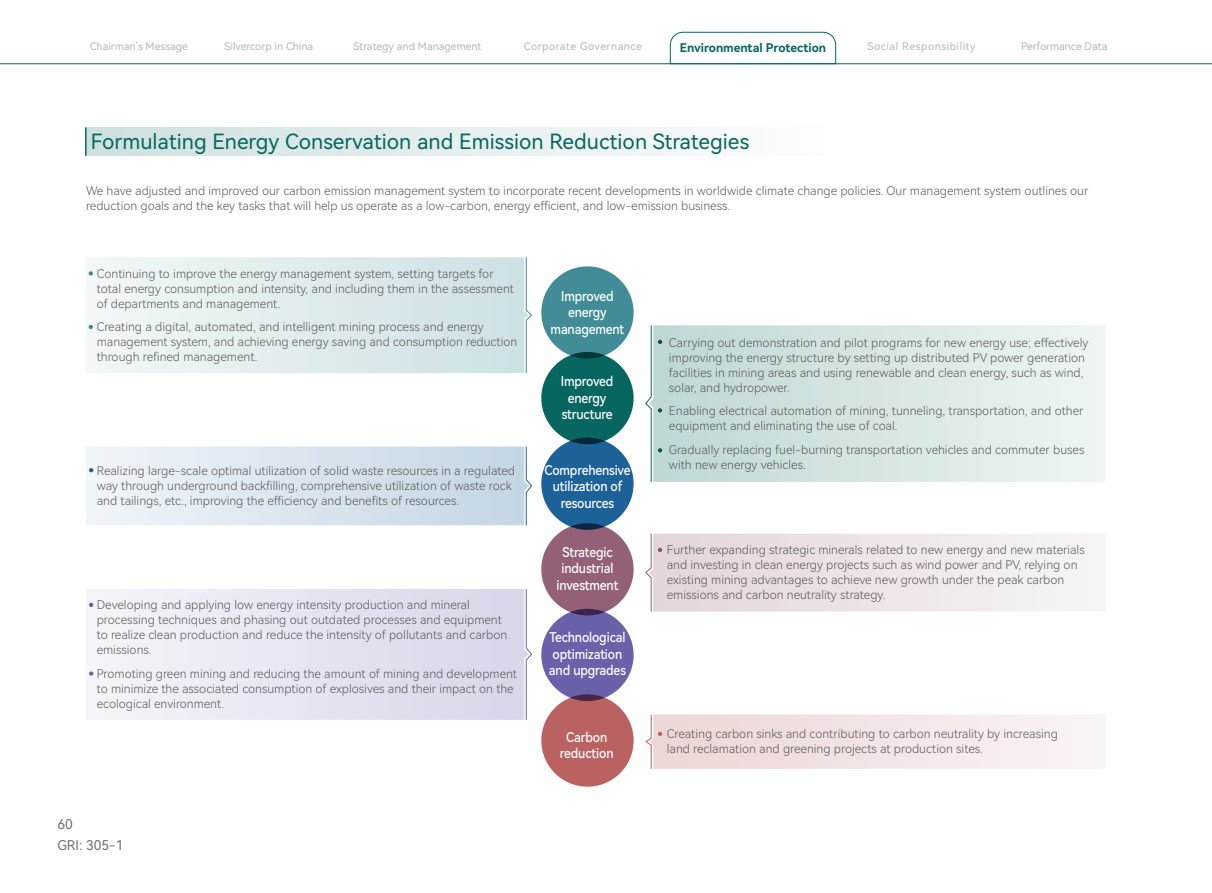
<style>
.page{position:relative;width:1212px;height:893px;background:#fff}
.page>*{position:absolute;margin:0;border:0;box-sizing:border-box;transform-origin:0 0}
.t1{font:21px "Harmony OS Sans";color:#076760}
.t2{font:13.5px/16.5px "Harmony OS Sans Medium";letter-spacing:-.01em;color:#fff;text-align:center;scale:.91 1}
.t3{font:13.5px "Harmony OS Sans";color:#727171}
.t4{font:12px/15px "Harmony OS Sans Light";color:#595757}
.t5{font:12px "Harmony OS Sans Bold";color:#076760}
.t6{font:10.5px "Harmony OS Sans";color:#b5b6b6}
.t7{font:10.5px "Harmony OS Sans";letter-spacing:.05em;color:#b5b6b6}
</style>
<div class="page">
<div style="left:86px;top:128px;width:756px;height:28px;background:linear-gradient(to right,#cde0df,#fefefe)"></div>
<hr style="left:85px;top:128px;width:2px;height:28px;background:#076760">
<hr style="left:0;top:63px;width:1212px;height:1px;background:#076760">
<svg style="left:669px;top:32px;width:167px;height:32px"></svg>
<svg style="left:86px;top:257px;width:439px;height:116px"></svg>
<svg style="left:652px;top:325px;width:453px;height:157px"></svg>
<svg style="left:90px;top:589px;width:435px;height:131px;fill:#e6e5f1"></svg>
<div style="left:541px;top:694px;width:93px;height:93px;background:#ba6162;border-radius:50%"></div>
<div style="left:541px;top:266px;width:93px;height:93px;background:#418c96;border-radius:50%"></div>
<div style="left:541px;top:352px;width:93px;height:92px;background:#076760;border-radius:50%"></div>
<div style="left:541px;top:438px;width:93px;height:92px;background:#1d6199;border-radius:50%"></div>
<div style="left:541px;top:523px;width:93px;height:92px;background:#936078;border-radius:50%"></div>
<div style="left:541px;top:609px;width:93px;height:92px;background:#6961aa;border-radius:50%"></div>
<svg style="left:525px;top:257px;width:8px;height:117px"></svg>
<svg style="left:645px;top:325px;width:7px;height:157px"></svg>
<svg style="left:525px;top:589px;width:8px;height:131px"></svg>
<svg style="left:89px;top:271px;width:4px;height:4px"></svg>
<svg style="left:89px;top:325px;width:4px;height:4px"></svg>
<svg style="left:86px;top:446px;width:446px;height:80px"></svg>
<svg style="left:89px;top:603px;width:4px;height:4px"></svg>
<svg style="left:89px;top:671px;width:4px;height:5px"></svg>
<svg style="left:645px;top:714px;width:452px;height:55px"></svg>
<svg style="left:645px;top:533px;width:452px;height:79px"></svg>
<svg style="left:658px;top:340px;width:4px;height:4px"></svg>
<svg style="left:658px;top:408px;width:4px;height:4px"></svg>
<svg style="left:658px;top:448px;width:4px;height:4px"></svg>
<p class="t6" style="left:90px;top:39px;width:100px">Chairman’s Message</p>
<p class="t6" style="left:354px;top:39px;width:129px">Strategy and Management</p>
<p class="t7" style="left:524px;top:39px;width:120px">Corporate Governance</p>
<p class="t5" style="left:680px;top:39px;width:148px">Environmental Protection</p>
<p class="t7" style="left:867px;top:39px;width:110px">Social Responsibility</p>
<p class="t6" style="left:1021px;top:39px;width:88px">Performance Data</p>
<p class="t6" style="left:224px;top:39px;width:90px">Silvercorp in China</p>
<h1 class="t1" style="left:91px;top:127px;width:660px">Formulating Energy Conservation and Emission Reduction Strategies</h1>
<p class="t4" style="left:86px;top:183px;width:1004px">We have adjusted and improved our carbon emission management system to incorporate recent developments in worldwide climate change policies. Our management system outlines our reduction goals and the key tasks that will help us operate as a low-carbon, energy efficient, and low-emission business.</p>
<p class="t4" style="left:97px;top:265px;width:419px">Continuing to improve the energy management system, setting targets for total energy consumption and intensity, and including them in the assessment of departments and management.</p>
<p class="t4" style="left:97px;top:319px;width:422px">Creating a digital, automated, and intelligent mining process and energy management system, and achieving energy saving and consumption reduction through refined management.</p>
<p class="t4" style="left:97px;top:463px;width:420px">Realizing large-scale optimal utilization of solid waste resources in a regulated way through underground backfilling, comprehensive utilization of waste rock and tailings, etc., improving the efficiency and benefits of resources.</p>
<p class="t4" style="left:97px;top:597px;width:412px">Developing and applying low energy intensity production and mineral processing techniques and phasing out outdated processes and equipment to realize clean production and reduce the intensity of pollutants and carbon emissions.</p>
<p class="t4" style="left:97px;top:666px;width:422px">Promoting green mining and reducing the amount of mining and development to minimize the associated consumption of explosives and their impact on the ecological environment.</p>
<p class="t3" style="left:57px;top:815px;width:17px">60</p>
<p class="t3" style="left:57px;top:836px;width:68px">GRI: 305-1</p>
<p class="t2" style="left:550px;top:287px;width:83px">Improved energy management</p>
<p class="t2" style="left:561px;top:373px;width:59px">Improved energy structure</p>
<p class="t2" style="left:544px;top:461px;width:96px">Comprehensive utilization of resources</p>
<p class="t2" style="left:556px;top:543px;width:69px">Strategic industrial investment</p>
<p class="t2" style="left:549px;top:629px;width:86px;text-align:left">Technological optimization and upgrades</p>
<p class="t2" style="left:560px;top:728px;width:60px">Carbon reduction</p>
<p class="t4" style="left:669px;top:335px;width:421px">Carrying out demonstration and pilot programs for new energy use; effectively improving the energy structure by setting up distributed PV power generation facilities in mining areas and using renewable and clean energy, such as wind, solar, and hydropower.</p>
<p class="t4" style="left:669px;top:403px;width:416px">Enabling electrical automation of mining, tunneling, transportation, and other equipment and eliminating the use of coal.</p>
<p class="t4" style="left:669px;top:442px;width:417px">Gradually replacing fuel-burning transportation vehicles and commuter buses with new energy vehicles.</p>
<p class="t4" style="left:667px;top:542px;width:419px">Further expanding strategic minerals related to new energy and new materials and investing in clean energy projects such as wind power and PV, relying on existing mining advantages to achieve new growth under the peak carbon emissions and carbon neutrality strategy.</p>
<p class="t4" style="left:667px;top:726px;width:393px">Creating carbon sinks and contributing to carbon neutrality by increasing land reclamation and greening projects at production sites.</p>
</div>
